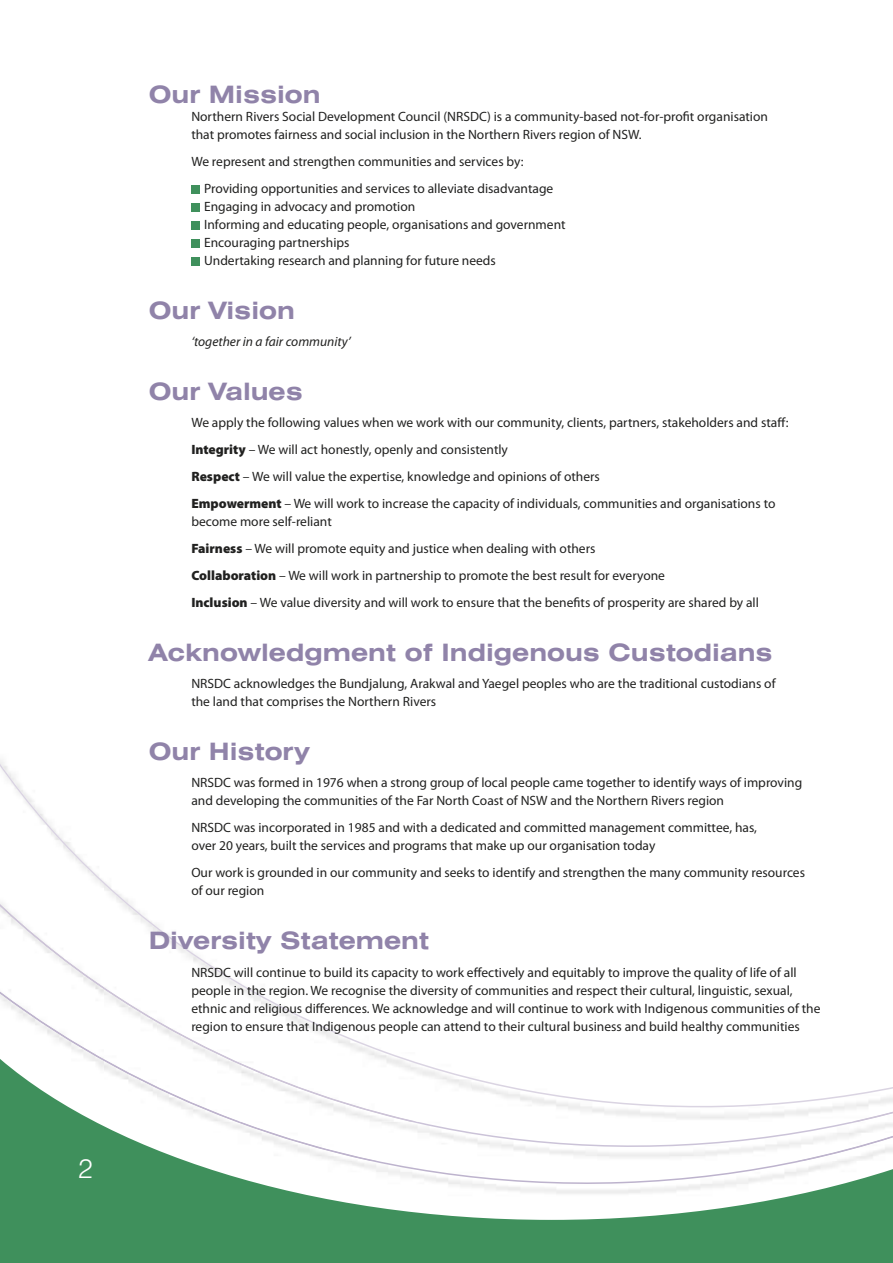
<style>
.page{position:relative;width:893px;height:1263px;background:#fff}
.page>*{position:absolute;margin:0;border:0;box-sizing:border-box;transform-origin:0 0}
.t1{font:300 27px "Swiss 721 BT";color:#fff}
.t2{font:700 expanded 24px "Swiss 721 BT";color:#9083a9}
.t3{font:13.5px/18px "Myriad Pro";color:#212120}
.t4{font:italic 13.5px "Myriad Pro";color:#212120}
.s1{font-weight:900}
</style>
<div class="page">
<svg style="left:0;top:193px;width:378px;height:856px"></svg>
<svg style="left:0;top:1049px;width:893px;height:191px"></svg>
<div style="left:0;top:1240px;width:893px;height:23px;background:#3f905c"></div>
<div style="left:191px;top:185px;width:9px;height:8px;background:#3f905c"></div>
<div style="left:191px;top:203px;width:9px;height:8px;background:#3f905c"></div>
<div style="left:191px;top:221px;width:9px;height:8px;background:#3f905c"></div>
<div style="left:191px;top:239px;width:9px;height:8px;background:#3f905c"></div>
<div style="left:191px;top:257px;width:9px;height:8px;background:#3f905c"></div>
<h1 class="t1" style="left:79px;top:1152px;width:16px">2</h1>
<h2 class="t2" style="left:149px;top:80px;width:173px">Our Mission</h2>
<p class="t3" style="left:191px;top:108px;width:578px">Northern Rivers Social Development Council (NRSDC) is a community-based not-for-profit organisation that promotes fairness and social inclusion in the Northern Rivers region of NSW.</p>
<p class="t3" style="left:204px;top:149px;width:351px;line-height:27px;text-indent:-13px">We represent and strengthen communities and services by:<br>Providing opportunities and services to alleviate disadvantage</p>
<p class="t3" style="left:204px;top:198px;width:363px">Engaging in advocacy and promotion<br>Informing and educating people, organisations and government Encouraging partnerships<br>Undertaking research and planning for future needs</p>
<h2 class="t2" style="left:149px;top:296px;width:147px">Our Vision</h2>
<p class="t4" style="left:191px;top:335px;width:161px">‘together in a fair community’</p>
<h2 class="t2" style="left:149px;top:377px;width:155px">Our Values</h2>
<p class="t3" style="left:191px;top:410px;width:599px;line-height:27px">We apply the following values when we work with our community, clients, partners, stakeholders and staff:<br><span class="s1">Integrity</span> – We will act honestly, openly and consistently<br><span class="s1">Respect</span> – We will value the expertise, knowledge and opinions of others<br><span class="s1">Empowerment</span> – We will work to increase the capacity of individuals, communities and organisations to</p>
<p class="t3" style="left:191px;top:509px;width:569px;line-height:27px">become more self-reliant<br><span class="s1">Fairness</span> – We will promote equity and justice when dealing with others<br><span class="s1">Collaboration</span> – We will work in partnership to promote the best result for everyone<br><span class="s1">Inclusion</span> – We value diversity and will work to ensure that the benefits of prosperity are shared by all</p>
<h2 class="t2" style="left:149px;top:638px;width:625px">Acknowledgment of Indigenous Custodians</h2>
<p class="t3" style="left:191px;top:675px;width:586px">NRSDC acknowledges the Bundjalung, Arakwal and Yaegel peoples who are the traditional custodians of the land that comprises the Northern Rivers</p>
<h2 class="t2" style="left:149px;top:737px;width:162px">Our History</h2>
<p class="t3" style="left:191px;top:774px;width:612px">NRSDC was formed in 1976 when a strong group of local people came together to identify ways of improving and developing the communities of the Far North Coast of NSW and the Northern Rivers region</p>
<p class="t3" style="left:191px;top:819px;width:567px">NRSDC was incorporated in 1985 and with a dedicated and committed management committee, has, over 20 years, built the services and programs that make up our organisation today</p>
<p class="t3" style="left:191px;top:864px;width:615px">Our work is grounded in our community and seeks to identify and strengthen the many community resources of our region</p>
<h2 class="t2" style="left:149px;top:926px;width:282px">Diversity Statement</h2>
<p class="t3" style="left:191px;top:963px;width:631px">NRSDC will continue to build its capacity to work effectively and equitably to improve the quality of life of all people in the region. We recognise the diversity of communities and respect their cultural, linguistic, sexual, ethnic and religious differences. We acknowledge and will continue to work with Indigenous communities of the region to ensure that Indigenous people can attend to their cultural business and build healthy communities</p>
</div>
